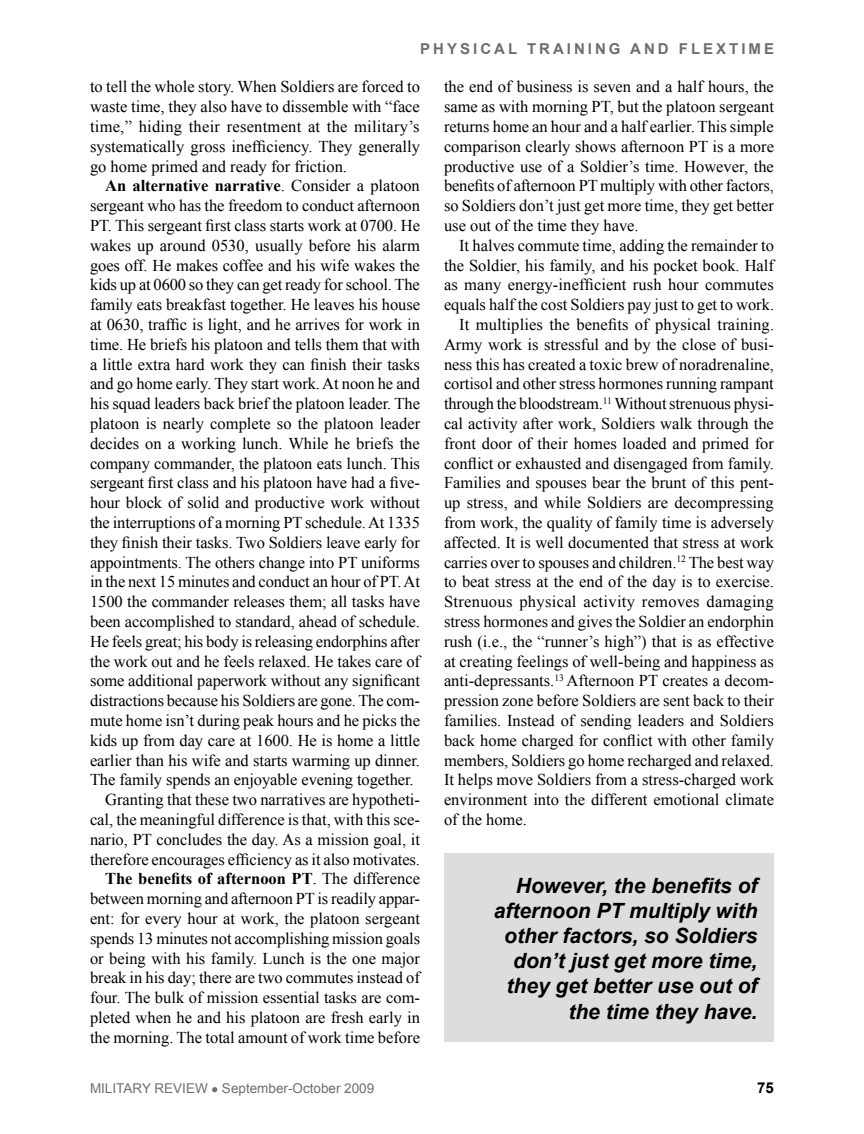
<style>
.page{position:relative;width:864px;height:1134px;background:#fff}
.page>*{position:absolute;margin:0;border:0;box-sizing:border-box;transform-origin:0 0}
.fob{font:italic 700 21px/25.2px "Arial";color:#000;text-align:right}
.fob-2{font:16.5px/19.8px "Times New Roman";color:#000;text-align:justify}
.t1{font:700 15px "Arial";letter-spacing:.2em;color:#6d6e71}
.t2{font:700 15px "Arial";color:#000}
.t3{font:13.5px "Arial";color:#6d6e71}
.s1{font-weight:700}
</style>
<div class="page">
<div style="left:444px;top:854px;width:330px;height:188px;background:#dcddde"></div>
<p class="t1" style="left:420px;top:39px;width:355px">PHYSICAL TRAINING AND FLEXTIME</p>
<p class="fob-2" style="left:90px;top:77px;width:331px">to tell the whole story. When Soldiers are forced to waste time, they also have to dissemble with “face time,” hiding their resentment at the military’s systematically gross inefficiency. They generally go home primed and ready for friction.</p>
<p class="fob-2" style="left:90px;top:176px;width:332px;text-indent:15px"><span class="s1">An alternative narrative</span>. Consider a platoon sergeant who has the freedom to conduct afternoon PT. This sergeant first class starts work at 0700. He wakes up around 0530, usually before his alarm goes off. He makes coffee and his wife wakes the kids up at 0600 so they can get ready for school. The family eats breakfast together. He leaves his house at 0630, traffic is light, and he arrives for work in time. He briefs his platoon and tells them that with a little extra hard work they can finish their tasks and go home early. They start work. At noon he and his squad leaders back brief the platoon leader. The platoon is nearly complete so the platoon leader decides on a working lunch. While he briefs the company commander, the platoon eats lunch. This sergeant first class and his platoon have had a five&shy;hour block of solid and productive work without the interruptions of a morning PT schedule. At 1335 they finish their tasks. Two Soldiers leave early for appointments. The others change into PT uniforms in the next 15 minutes and conduct an hour of PT. At 1500 the commander releases them; all tasks have been accomplished to standard, ahead of schedule.<br>He feels great; his body is releasing endorphins after the work out and he feels relaxed. He takes care of some additional paperwork without any significant distractions because his Soldiers are gone. The com&shy;mute home isn’t during peak hours and he picks the kids up from day care at 1600. He is home a little earlier than his wife and starts warming up dinner.<br>The family spends an enjoyable evening together.</p>
<p class="fob-2" style="left:90px;top:790px;width:332px;text-indent:15px">Granting that these two narratives are hypotheti&shy;cal, the meaningful difference is that, with this sce&shy;nario, PT concludes the day. As a mission goal, it therefore encourages efficiency as it also motivates.</p>
<p class="fob-2" style="left:90px;top:869px;width:332px;text-indent:15px"><span class="s1">The benefits of afternoon PT</span>. The difference between morning and afternoon PT is readily appar&shy;ent: for every hour at work, the platoon sergeant spends 13 minutes not accomplishing mission goals or being with his family. Lunch is the one major break in his day; there are two commutes instead of four. The bulk of mission essential tasks are com&shy;pleted when he and his platoon are fresh early in the morning. The total amount of work time before</p>
<p class="fob-2" style="left:444px;top:77px;width:332px">the end of business is seven and a half hours, the same as with morning PT, but the platoon sergeant returns home an hour and a half earlier. This simple comparison clearly shows afternoon PT is a more productive use of a Soldier’s time. However, the benefits of afternoon PT multiply with other factors, so Soldiers don’t just get more time, they get better use out of the time they have.</p>
<p class="fob-2" style="left:444px;top:235px;width:332px;text-indent:15px">It halves commute time, adding the remainder to the Soldier, his family, and his pocket book. Half as many energy-inefficient rush hour commutes equals half the cost Soldiers pay just to get to work.</p>
<p class="fob-2" style="left:444px;top:314px;width:332px;text-indent:15px">It multiplies the benefits of physical training.<br>Army work is stressful and by the close of busi&shy;ness this has created a toxic brew of noradrenaline, cortisol and other stress hormones running rampant through the bloodstream.<sup>11</sup> Without strenuous physi&shy;cal activity after work, Soldiers walk through the front door of their homes loaded and primed for conflict or exhausted and disengaged from family.<br>Families and spouses bear the brunt of this pent&shy;up stress, and while Soldiers are decompressing from work, the quality of family time is adversely affected. It is well documented that stress at work carries over to spouses and children.<sup>12</sup> The best way to beat stress at the end of the day is to exercise.<br>Strenuous physical activity removes damaging stress hormones and gives the Soldier an endorphin rush (i.e., the “runner’s high”) that is as effective at creating feelings of well-being and happiness as anti-depressants.<sup>13</sup> Afternoon PT creates a decom&shy;pression zone before Soldiers are sent back to their families. Instead of sending leaders and Soldiers back home charged for conflict with other family members, Soldiers go home recharged and relaxed.<br>It helps move Soldiers from a stress-charged work environment into the different emotional climate of the home.</p>
<p class="fob" style="left:494px;top:873px;width:265px">However, the benefits of afternoon PT multiply with other factors, so Soldiers don’t just get more time, they get better use out of the time they have.</p>
<p class="t3" style="left:90px;top:1080px;width:286px">MILITARY REVIEW ● September-October 2009</p>
<p class="t2" style="left:757px;top:1078px;width:18px">75</p>
</div>
